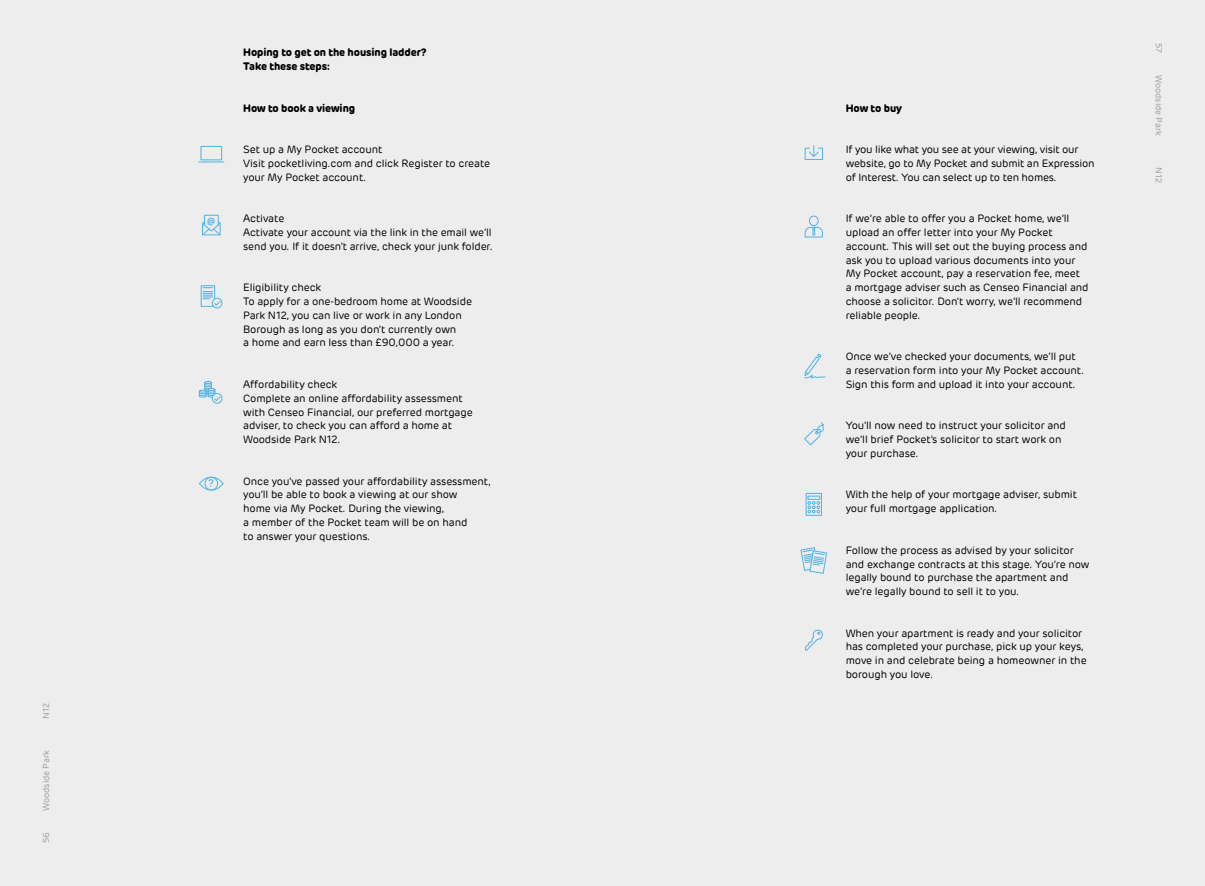
<style>
.page{position:relative;width:1205px;height:886px;background:#ededed}
.page>*{position:absolute;margin:0;border:0;box-sizing:border-box;transform-origin:0 0}
.t1{font:500 10.75px "Rubrik";color:#56b4e6}
.t2{font:10.62px/13.9px "Rubrik";letter-spacing:-.01em;color:#000}
.t3{font:700 10.62px/13.8px "Rubrik";letter-spacing:-.01em;color:#000}
.t4{font:600 9px "Rubrik";color:#56b4e6}
.t5{font:8.75px "Rubrik";letter-spacing:-.01em;color:#9d9d9c}
</style>
<div class="page">
<svg style="left:804px;top:146px;width:19px;height:14px"></svg>
<div style="left:809px;top:216px;width:9px;height:10px;border:1px solid #56b4e6;border-radius:4px"></div>
<svg style="left:804px;top:226px;width:19px;height:12px"></svg>
<svg style="left:804px;top:422px;width:20px;height:24px"></svg>
<div style="left:805px;top:493px;width:17px;height:23px;border:1px solid #56b4e6"></div>
<svg style="left:807px;top:501px;width:13px;height:12px"></svg>
<div style="left:807px;top:496px;width:13px;height:4px;border:1px solid #56b4e6"></div>
<svg style="left:804px;top:629px;width:19px;height:22px"></svg>
<svg style="left:804px;top:353px;width:22px;height:26px"></svg>
<svg style="left:800px;top:547px;width:27px;height:27px"></svg>
<svg style="left:199px;top:161px;width:25px;height:1px"></svg>
<div style="left:200px;top:146px;width:22px;height:14px;border:1px solid #56b4e6"></div>
<div style="left:204px;top:215px;width:15px;height:11px;border:1px solid #56b4e6"></div>
<svg style="left:202px;top:220px;width:19px;height:16px"></svg>
<div style="left:212px;top:298px;width:10px;height:10px;border:1px solid #56b4e6;border-radius:50%"></div>
<svg style="left:200px;top:285px;width:21px;height:22px"></svg>
<div style="left:212px;top:393px;width:10px;height:11px;border:1px solid #56b4e6;border-radius:50%"></div>
<svg style="left:198px;top:381px;width:23px;height:21px"></svg>
<svg style="left:199px;top:476px;width:25px;height:15px"></svg>
<div style="left:204px;top:477px;width:14px;height:13px;border:1px solid #56b4e6;border-radius:50%"></div>
<p class="t5" style="left:41px;top:719px;width:17px;rotate:-90deg">N12</p>
<p class="t5" style="left:41px;top:810px;width:62px;rotate:-90deg">Woodside Park</p>
<p class="t5" style="left:41px;top:843px;width:13px;rotate:-90deg">56</p>
<p class="t4" style="left:207px;top:215px;width:10px">@</p>
<p class="t1" style="left:208px;top:477px;width:7px">?</p>
<p class="t3" style="left:243px;top:46px;width:185px">Hoping to get on the housing ladder?<br>Take these steps:</p>
<p class="t3" style="left:243px;top:101px;width:113px">How to book a viewing</p>
<p class="t2" style="left:243px;top:143px;width:249px">Set up a My Pocket account<br>Visit pocketliving.com and click Register to create your My Pocket account.</p>
<p class="t2" style="left:243px;top:212px;width:251px">Activate<br>Activate your account via the link in the email we’ll send you. If it doesn’t arrive, check your junk folder.</p>
<p class="t2" style="left:243px;top:281px;width:230px">Eligibility check<br>To apply for a one-bedroom home at Woodside Park N12, you can live or work in any London Borough as long as you don’t currently own<br>a home and earn less than £90,000 a year.</p>
<p class="t2" style="left:243px;top:377px;width:231px">Affordability check<br>Complete an online affordability assessment with Censeo Financial, our preferred mortgage adviser, to check you can afford a home at Woodside Park N12.</p>
<p class="t2" style="left:243px;top:474px;width:249px">Once you’ve passed your affordability assessment, you’ll be able to book a viewing at our show<br>home via My Pocket. During the viewing,<br>a member of the Pocket team will be on hand<br>to answer your questions.</p>
<p class="t3" style="left:846px;top:101px;width:58px">How to buy</p>
<p class="t2" style="left:846px;top:143px;width:250px">If you like what you see at your viewing, visit our website, go to My Pocket and submit an Expression of Interest. You can select up to ten homes.</p>
<p class="t2" style="left:846px;top:212px;width:244px">If we’re able to offer you a Pocket home, we’ll upload an offer letter into your My Pocket account. This will set out the buying process and ask you to upload various documents into your My Pocket account, pay a reservation fee, meet a mortgage adviser such as Censeo Financial and choose a solicitor. Don’t worry, we’ll recommend reliable people.</p>
<p class="t2" style="left:846px;top:350px;width:240px">Once we’ve checked your documents, we’ll put a reservation form into your My Pocket account.<br>Sign this form and upload it into your account.</p>
<p class="t2" style="left:846px;top:419px;width:222px">You’ll now need to instruct your solicitor and we’ll brief Pocket’s solicitor to start work on your purchase.</p>
<p class="t2" style="left:846px;top:488px;width:233px">With the help of your mortgage adviser, submit your full mortgage application.</p>
<p class="t2" style="left:846px;top:543px;width:245px">Follow the process as advised by your solicitor and exchange contracts at this stage. You’re now legally bound to purchase the apartment and we’re legally bound to sell it to you.</p>
<p class="t2" style="left:846px;top:626px;width:242px">When your apartment is ready and your solicitor has completed your purchase, pick up your keys, move in and celebrate being a homeowner in the borough you love.</p>
<p class="t5" style="left:1164px;top:43px;width:11px;rotate:90deg">57</p>
<p class="t5" style="left:1164px;top:75px;width:62px;rotate:90deg">Woodside Park</p>
<p class="t5" style="left:1164px;top:167px;width:17px;rotate:90deg">N12</p>
</div>
